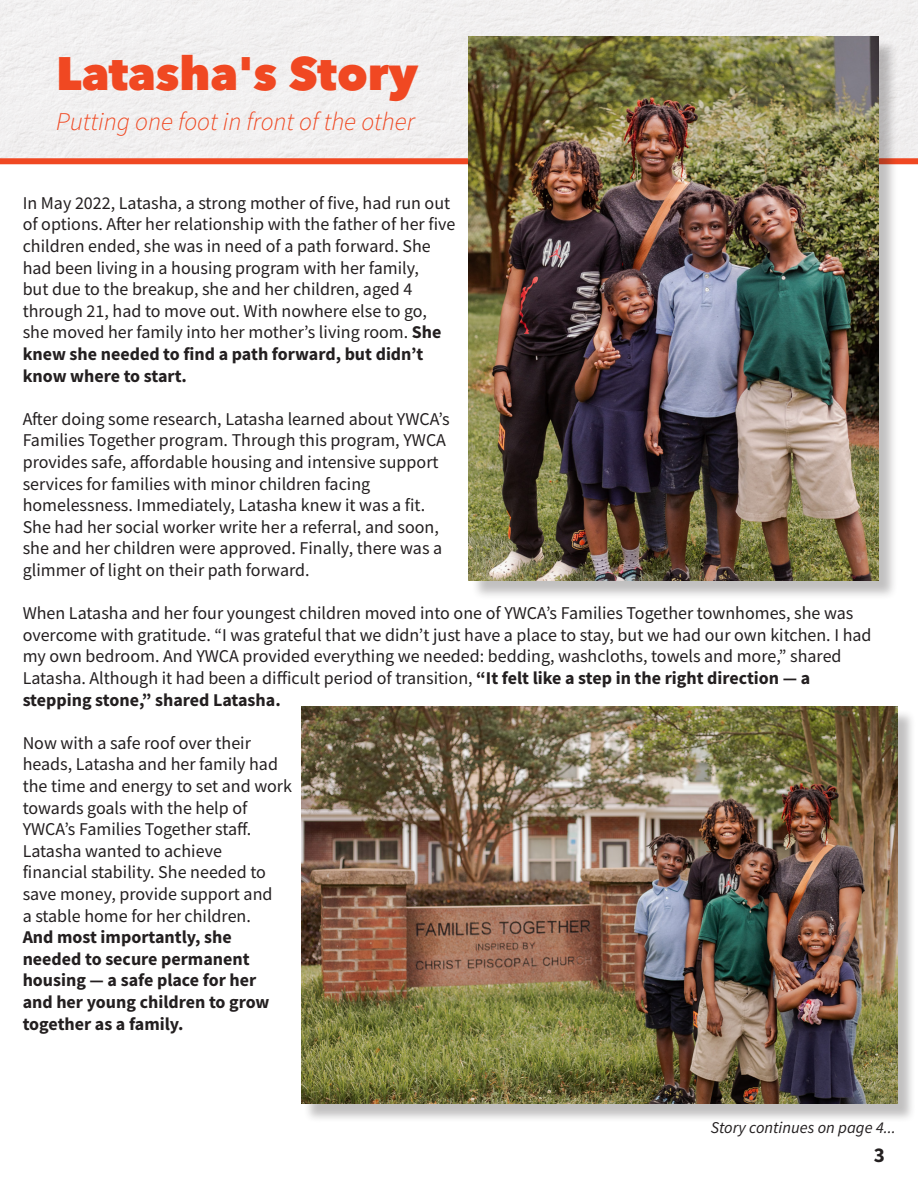
<style>
.page{position:relative;width:918px;height:1188px;background:#fff}
.page>*{position:absolute;margin:0;border:0;box-sizing:border-box;transform-origin:0 0}
.t1{font:800 46.5px "Avenir Next W1 G";color:#f04822}
.t2{font:italic 300 25.5px "Source Sans Pro";color:#f04822}
.t3{font:700 21px "Source Sans Pro";color:#231f20}
.t4{font:18px/21.6px "Source Sans Pro";color:#231f20}
.t5{font:700 18px/21.6px "Source Sans Pro";color:#231f20}
.t6{font:italic 16.5px "Source Sans Pro";color:#231f20}
.s1{font-weight:400}
.s2{font-weight:700}
</style>
<div class="page">
<div style="left:0;top:0;width:918px;height:158px;background:#f1f0f0"></div>
<div style="left:0;top:158px;width:918px;height:6px;background:#f04822"></div>
<div style="left:471px;top:39px;width:427px;height:561px;background:#231f20;opacity:.28"></div>
<img style="left:469px;top:37px;width:409px;height:543px">
<div style="left:303px;top:709px;width:613px;height:414px;background:#231f20;opacity:.28"></div>
<img style="left:301px;top:706px;width:596px;height:398px">
<p class="t1" style="left:56px;top:37px;width:364px">Latasha's Story</p>
<p class="t2" style="left:56px;top:106px;width:360px">Putting one foot in front of the other</p>
<p class="t4" style="left:23px;top:192px;width:434px">In May 2022, Latasha, a strong mother of five, had run out of options. After her relationship with the father of her five children ended, she was in need of a path forward. She</p>
<p class="t4" style="left:23px;top:257px;width:398px">had been living in a housing program with her family,</p>
<p class="t4" style="left:23px;top:278px;width:406px">but due to the breakup, she and her children, aged 4 through 21, had to move out. With nowhere else to go,</p>
<p class="t5" style="left:23px;top:321px;width:420px"><span class="s1">she moved her family into her mother’s living room.</span> She knew she needed to find a path forward, but didn’t know where to start.</p>
<p class="t4" style="left:23px;top:408px;width:429px">After doing some research, Latasha learned about YWCA’s Families Together program. Through this program, YWCA provides safe, affordable housing and intensive support services for families with minor children facing</p>
<p class="t4" style="left:23px;top:494px;width:404px">homelessness. Immediately, Latasha knew it was a fit.</p>
<p class="t4" style="left:23px;top:516px;width:418px">She had her social worker write her a referral, and soon,</p>
<p class="t4" style="left:23px;top:538px;width:421px">she and her children were approved. Finally, there was a glimmer of light on their path forward.</p>
<p class="t4" style="left:23px;top:602px;width:850px">When Latasha and her four youngest children moved into one of YWCA’s Families Together townhomes, she was overcome with gratitude. “I was grateful that we didn’t just have a place to stay, but we had our own kitchen. I had my own bedroom. And YWCA provided everything we needed: bedding, washcloths, towels and more,” shared Latasha. Although it had been a difficult period of transition, <span class="s2">“It felt like a step in the right direction — a</span></p>
<p class="t5" style="left:23px;top:689px;width:260px">stepping stone,” shared Latasha.</p>
<p class="t4" style="left:23px;top:732px;width:271px">Now with a safe roof over their heads, Latasha and her family had the time and energy to set and work towards goals with the help of</p>
<p class="t4" style="left:23px;top:818px;width:230px">YWCA’s Families Together staff.</p>
<p class="t4" style="left:23px;top:840px;width:201px">Latasha wanted to achieve</p>
<p class="t4" style="left:23px;top:862px;width:251px">financial stability. She needed to save money, provide support and</p>
<p class="t4" style="left:23px;top:905px;width:230px">a stable home for her children.</p>
<p class="t5" style="left:23px;top:926px;width:211px">And most importantly, she</p>
<p class="t5" style="left:23px;top:948px;width:229px">needed to secure permanent</p>
<p class="t5" style="left:23px;top:969px;width:235px">housing — a safe place for her</p>
<p class="t5" style="left:23px;top:991px;width:248px">and her young children to grow together as a family.</p>
<p class="t6" style="left:711px;top:1117px;width:187px">Story continues on page 4...</p>
<p class="t3" style="left:874px;top:1141px;width:13px">3</p>
</div>
